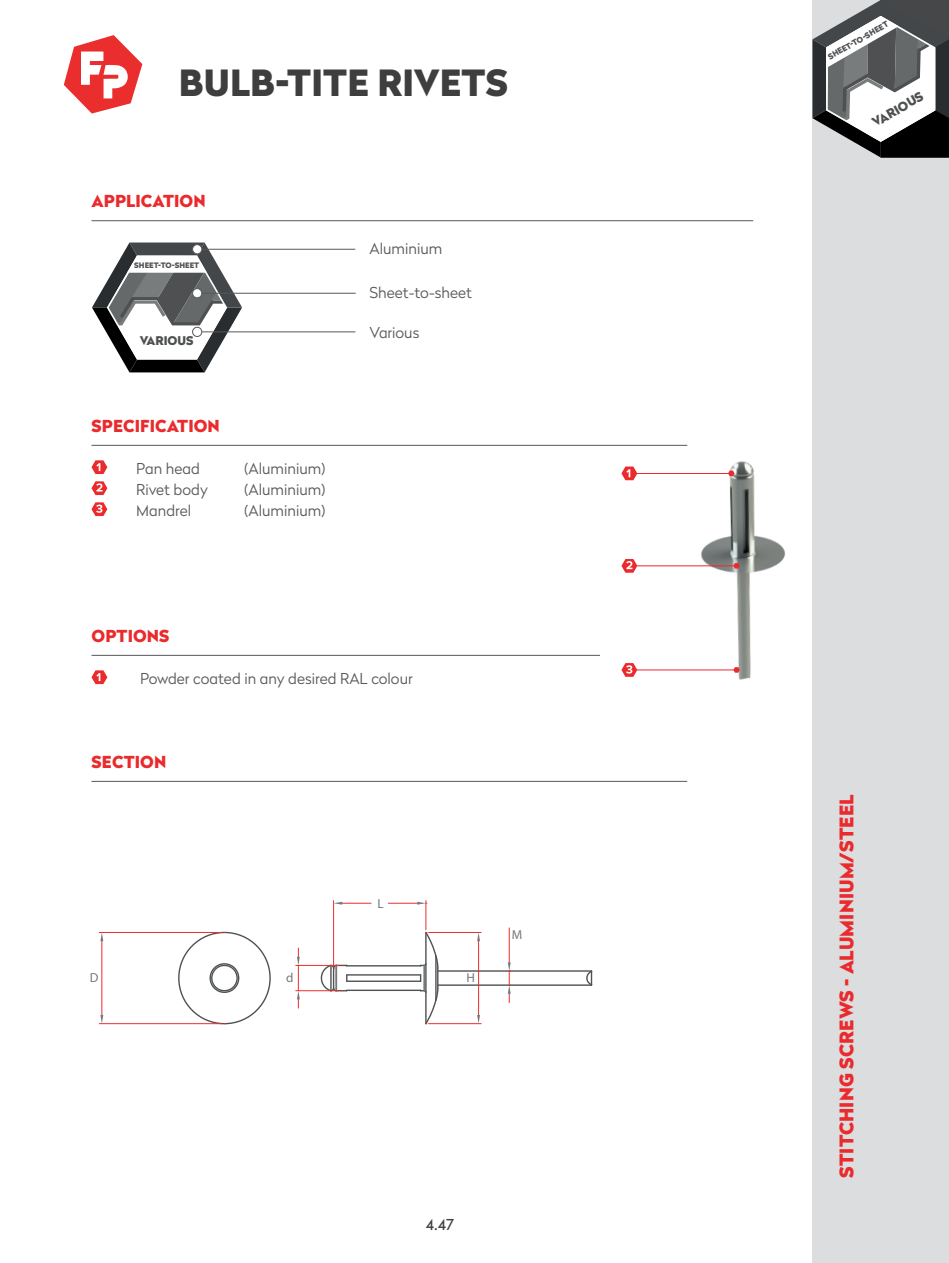
<style>
.page{position:relative;width:949px;height:1263px;background:#fff}
.page>*{position:absolute;margin:0;border:0;box-sizing:border-box;transform-origin:0 0}
.t1{font:900 36px "Radikal";letter-spacing:.005em;color:#3e3e3f}
.t2{font:900 18.75px "Radikal";letter-spacing:.005em;color:#ea2a2d}
.t3{font:900 16.5px "Radikal";letter-spacing:.005em;color:#ea2a2d}
.t4{font:300 15px "Radikal";color:#57585a}
.t5{font:15px "Radikal";color:#3e3e3f}
.t6{font:13.05px "Myriad Pro";color:#75797b}
.t7{font:900 12.6px "Radikal";color:#4e5052}
.t8{font:900 12px "Radikal";color:#4e5052}
.t9{font:900 7.8px "Radikal";color:#4e5052}
.t10{font:900 7.5px "Radikal";color:#4e5052}
</style>
<div class="page">
<div style="left:812px;top:0;width:136px;height:1263px;background:#dcdddf"></div>
<svg style="left:812px;top:0;width:136px;height:158px;background:#838586"></svg>
<svg style="left:64px;top:35px;width:78px;height:79px"></svg>
<img style="left:695px;top:461px;width:90px;height:219px">
<hr style="left:91px;top:781px;width:596px;height:1px;background:#57585a">
<hr style="left:91px;top:220px;width:662px;height:1px;background:#57585a">
<hr style="left:437px;top:970px;width:154px;height:2px;background:#4f5252">
<hr style="left:437px;top:984px;width:154px;height:2px;background:#4f5252">
<hr style="left:346px;top:974px;width:74px;height:1px;background:#4f5252">
<hr style="left:346px;top:980px;width:74px;height:2px;background:#4f5252">
<hr style="left:346px;top:990px;width:74px;height:1px;background:#4f5252">
<hr style="left:346px;top:965px;width:74px;height:1px;background:#4f5252">
<svg style="left:585px;top:970px;width:8px;height:16px"></svg>
<div style="left:211px;top:965px;width:27px;height:26px;border:1px solid #4f5252;border-radius:50%"></div>
<div style="left:209px;top:963px;width:30px;height:30px;border:1px solid #4f5252;border-radius:50%"></div>
<hr style="left:99px;top:1023px;width:123px;height:1px;background:#ee2d2d">
<hr style="left:99px;top:932px;width:123px;height:1px;background:#ee2d2d">
<hr style="left:101px;top:941px;width:1px;height:74px;background:#ee2d2d">
<svg style="left:100px;top:1015px;width:3px;height:9px"></svg>
<hr style="left:295px;top:990px;width:44px;height:1px;background:#ee2d2d">
<hr style="left:295px;top:965px;width:44px;height:1px;background:#ee2d2d">
<hr style="left:333px;top:900px;width:1px;height:65px;background:#ee2d2d">
<hr style="left:425px;top:900px;width:1px;height:30px;background:#ee2d2d">
<svg style="left:333px;top:902px;width:38px;height:3px"></svg>
<hr style="left:508px;top:928px;width:1px;height:34px;background:#ee2d2d">
<hr style="left:428px;top:1023px;width:53px;height:1px;background:#ee2d2d">
<hr style="left:428px;top:932px;width:53px;height:1px;background:#ee2d2d">
<hr style="left:478px;top:941px;width:1px;height:74px;background:#ee2d2d">
<svg style="left:477px;top:1015px;width:3px;height:9px"></svg>
<svg style="left:100px;top:933px;width:3px;height:8px"></svg>
<svg style="left:297px;top:948px;width:3px;height:60px"></svg>
<svg style="left:320px;top:964px;width:27px;height:28px"></svg>
<svg style="left:388px;top:902px;width:39px;height:3px"></svg>
<svg style="left:507px;top:962px;width:5px;height:40px"></svg>
<svg style="left:420px;top:930px;width:19px;height:95px"></svg>
<svg style="left:477px;top:933px;width:3px;height:8px"></svg>
<svg style="left:92px;top:242px;width:150px;height:130px"></svg>
<div style="left:192px;top:245px;width:10px;height:9px;background:#fff;border-radius:50%"></div>
<div style="left:192px;top:244px;width:10px;height:10px;border:1px solid #57585a;border-radius:50%"></div>
<hr style="left:199px;top:293px;width:156px;height:1px;background:#57585a">
<hr style="left:200px;top:332px;width:155px;height:1px;background:#57585a">
<hr style="left:202px;top:249px;width:153px;height:1px;background:#57585a">
<div style="left:192px;top:289px;width:10px;height:9px;background:#fff;border-radius:50%"></div>
<div style="left:192px;top:288px;width:10px;height:10px;border:1px solid #57585a;border-radius:50%"></div>
<div style="left:192px;top:327px;width:10px;height:9px;background:#fff;border-radius:50%"></div>
<div style="left:192px;top:327px;width:10px;height:10px;border:1px solid #57585a;border-radius:50%"></div>
<hr style="left:91px;top:445px;width:596px;height:1px;background:#57585a">
<svg style="left:727px;top:471px;width:7px;height:5px"></svg>
<hr style="left:637px;top:473px;width:93px;height:1px;background:#ea2a2d">
<svg style="left:621px;top:466px;width:16px;height:14px"></svg>
<hr style="left:91px;top:655px;width:509px;height:1px;background:#57585a">
<svg style="left:91px;top:460px;width:16px;height:14px"></svg>
<svg style="left:91px;top:481px;width:16px;height:14px"></svg>
<svg style="left:91px;top:502px;width:16px;height:14px"></svg>
<svg style="left:91px;top:670px;width:16px;height:14px"></svg>
<svg style="left:733px;top:563px;width:6px;height:6px"></svg>
<svg style="left:621px;top:559px;width:16px;height:14px"></svg>
<hr style="left:636px;top:566px;width:100px;height:1px;background:#ea2a2d">
<svg style="left:621px;top:663px;width:16px;height:14px"></svg>
<svg style="left:733px;top:667px;width:6px;height:6px"></svg>
<hr style="left:636px;top:670px;width:100px;height:1px;background:#ea2a2d">
<h1 class="t1" style="left:179px;top:56px;width:330px">BULB-TITE RIVETS</h1>
<p class="t3" style="left:92px;top:189px;width:115px">APPLICATION</p>
<p class="t10" style="left:134px;top:260px;width:66px">SHEET-TO-SHEET</p>
<p class="t8" style="left:140px;top:332px;width:55px">VARIOUS</p>
<p class="t3" style="left:92px;top:414px;width:130px">SPECIFICATION</p>
<p class="t4" style="left:136px;top:458px;width:65px">Pan head</p>
<p class="t4" style="left:244px;top:458px;width:83px">(Aluminium)</p>
<p class="t4" style="left:136px;top:479px;width:73px">Rivet body</p>
<p class="t4" style="left:244px;top:479px;width:83px">(Aluminium)</p>
<p class="t4" style="left:136px;top:500px;width:56px">Mandrel</p>
<p class="t4" style="left:244px;top:500px;width:83px">(Aluminium)</p>
<p class="t4" style="left:369px;top:238px;width:74px">Aluminium</p>
<p class="t4" style="left:369px;top:283px;width:104px">Sheet-to-sheet</p>
<p class="t4" style="left:369px;top:323px;width:51px">Various</p>
<p class="t3" style="left:92px;top:624px;width:79px">OPTIONS</p>
<p class="t4" style="left:140px;top:668px;width:274px">Powder coated in any desired RAL colour</p>
<p class="t3" style="left:92px;top:750px;width:76px">SECTION</p>
<p class="t6" style="left:90px;top:970px;width:10px">D</p>
<p class="t6" style="left:286px;top:970px;width:9px">d</p>
<p class="t6" style="left:377px;top:896px;width:8px">L</p>
<p class="t6" style="left:466px;top:970px;width:10px">H</p>
<p class="t6" style="left:511px;top:926px;width:12px">M</p>
<p class="t5" style="left:425px;top:1214px;width:30px">4.47</p>
<p class="t9" style="left:825px;top:52px;width:70px;rotate:-30deg">SHEET-TO-SHEET</p>
<p class="t7" style="left:868px;top:115px;width:58px;rotate:-30deg">VARIOUS</p>
<p class="t2" style="left:832px;top:1178px;width:385px;rotate:-90deg">STITCHING SCREWS - ALUMINIUM/STEEL</p>
</div>
